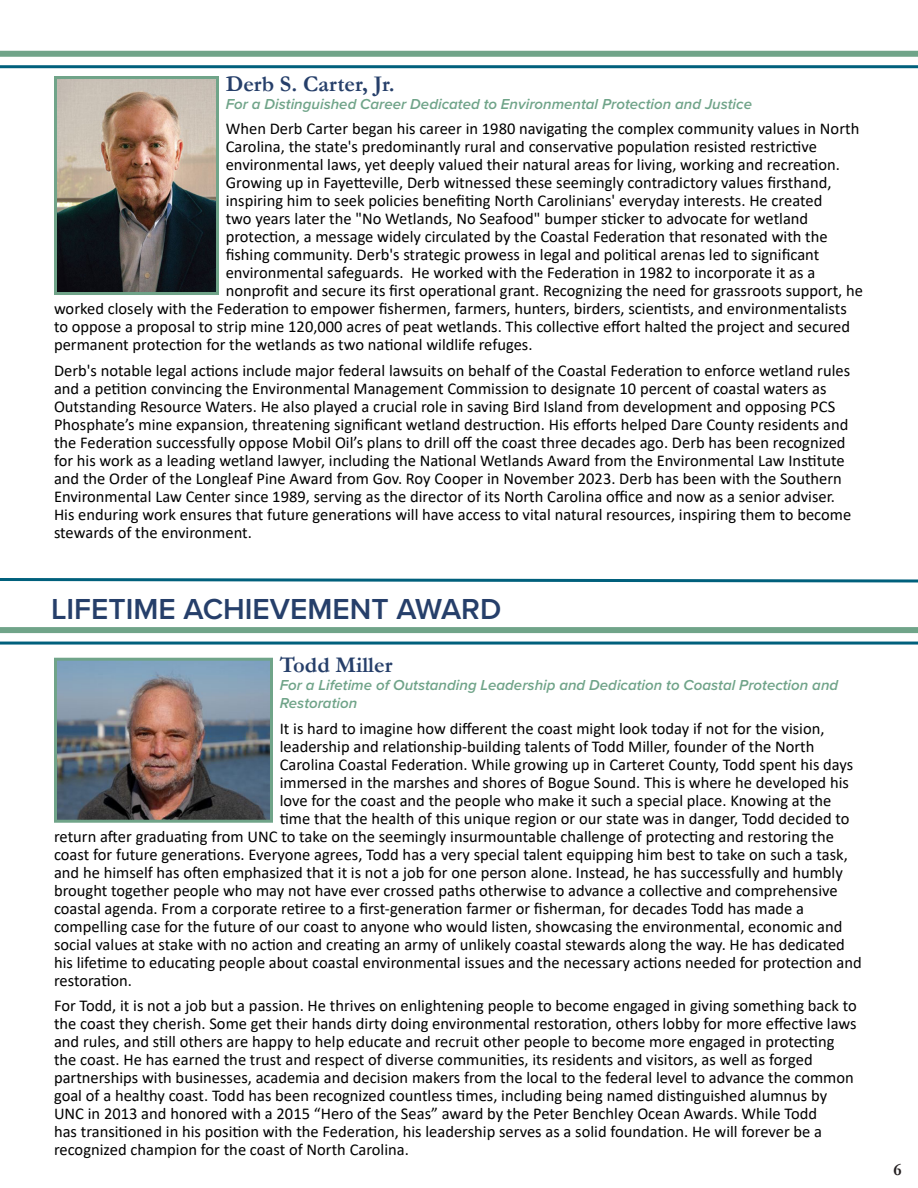
<style>
.page{position:relative;width:918px;height:1188px;background:#fff}
.page>*{position:absolute;margin:0;border:0;box-sizing:border-box;transform-origin:0 0}
.t1{font:600 30px "Proxima Nova";color:#263f6a}
.t2{font:700 22.5px "Garamond";color:#263f6a}
.t3{font:700 17.55px "Garamond";color:#231f20}
.t4{font:16.5px/18px "Calibri";color:#000}
.t5{font:italic 600 15px/18px "Proxima Nova";color:#70a489}
</style>
<div class="page">
<div style="left:0;top:51px;width:918px;height:6px;background:#70a489"></div>
<hr style="left:0;top:65px;width:918px;height:3px;background:#00607c">
<img style="left:58px;top:80px;width:157px;height:211px">
<div style="left:54px;top:76px;width:165px;height:219px;border:3px solid #70a489"></div>
<img style="left:58px;top:662px;width:211px;height:157px">
<div style="left:54px;top:658px;width:219px;height:165px;border:3px solid #70a489"></div>
<div style="left:0;top:627px;width:918px;height:6px;background:#70a489"></div>
<hr style="left:0;top:642px;width:918px;height:3px;background:#00607c">
<svg style="left:0;top:578px;width:918px;height:5px"></svg>
<p class="t2" style="left:226px;top:68px;width:171px">Derb S. Carter, Jr.</p>
<p class="t5" style="left:226px;top:94px;width:528px">For a Distinguished Career Dedicated to Environmental Protection and Justice</p>
<p class="t4" style="left:226px;top:119px;width:635px">When Derb Carter began his career in 1980 navigating the complex community values in North</p>
<p class="t4" style="left:226px;top:137px;width:593px">Carolina, the state's predominantly rural and conservative population resisted restrictive</p>
<p class="t4" style="left:226px;top:155px;width:616px">environmental laws, yet deeply valued their natural areas for living, working and recreation.</p>
<p class="t4" style="left:226px;top:173px;width:607px">Growing up in Fayetteville, Derb witnessed these seemingly contradictory values firsthand,</p>
<p class="t4" style="left:226px;top:191px;width:598px">inspiring him to seek policies benefiting North Carolinians' everyday interests. He created</p>
<p class="t4" style="left:226px;top:209px;width:584px">two years later the "No Wetlands, No Seafood" bumper sticker to advocate for wetland</p>
<p class="t4" style="left:226px;top:227px;width:604px">protection, a message widely circulated by the Coastal Federation that resonated with the</p>
<p class="t4" style="left:226px;top:245px;width:595px">fishing community. Derb's strategic prowess in legal and political arenas led to significant</p>
<p class="t4" style="left:226px;top:263px;width:591px">environmental safeguards. He worked with the Federation in 1982 to incorporate it as a</p>
<p class="t4" style="left:226px;top:281px;width:639px">nonprofit and secure its first operational grant. Recognizing the need for grassroots support, he</p>
<p class="t4" style="left:54px;top:299px;width:794px">worked closely with the Federation to empower fishermen, farmers, hunters, birders, scientists, and environmentalists</p>
<p class="t4" style="left:54px;top:317px;width:798px">to oppose a proposal to strip mine 120,000 acres of peat wetlands. This collective effort halted the project and secured</p>
<p class="t4" style="left:54px;top:335px;width:480px">permanent protection for the wetlands as two national wildlife refuges.</p>
<p class="t4" style="left:54px;top:361px;width:799px">Derb's notable legal actions include major federal lawsuits on behalf of the Coastal Federation to enforce wetland rules and a petition convincing the Environmental Management Commission to designate 10 percent of coastal waters as Outstanding Resource Waters. He also played a crucial role in saving Bird Island from development and opposing PCS Phosphate’s mine expansion, threatening significant wetland destruction. His efforts helped Dare County residents and the Federation successfully oppose Mobil Oil’s plans to drill off the coast three decades ago. Derb has been recognized for his work as a leading wetland lawyer, including the National Wetlands Award from the Environmental Law Institute and the Order of the Longleaf Pine Award from Gov. Roy Cooper in November 2023. Derb has been with the Southern Environmental Law Center since 1989, serving as the director of its North Carolina office and now as a senior adviser.<br>His enduring work ensures that future generations will have access to vital natural resources, inspiring them to become stewards of the environment.</p>
<p class="t1" style="left:51px;top:587px;width:452px">LIFETIME ACHIEVEMENT AWARD</p>
<p class="t2" style="left:280px;top:650px;width:114px">Todd Miller</p>
<p class="t5" style="left:280px;top:676px;width:560px">For a Lifetime of Outstanding Leadership and Dedication to Coastal Protection and<br>Restoration</p>
<p class="t4" style="left:280px;top:719px;width:546px">It is hard to imagine how different the coast might look today if not for the vision,</p>
<p class="t4" style="left:280px;top:737px;width:536px">leadership and relationship-building talents of Todd Miller, founder of the North</p>
<p class="t4" style="left:280px;top:755px;width:575px">Carolina Coastal Federation. While growing up in Carteret County, Todd spent his days</p>
<p class="t4" style="left:280px;top:773px;width:571px">immersed in the marshes and shores of Bogue Sound. This is where he developed his</p>
<p class="t4" style="left:280px;top:791px;width:553px">love for the coast and the people who make it such a special place. Knowing at the</p>
<p class="t4" style="left:280px;top:809px;width:571px">time that the health of this unique region or our state was in danger, Todd decided to</p>
<p class="t4" style="left:54px;top:827px;width:781px">return after graduating from UNC to take on the seemingly insurmountable challenge of protecting and restoring the</p>
<p class="t4" style="left:54px;top:845px;width:795px">coast for future generations. Everyone agrees, Todd has a very special talent equipping him best to take on such a task,</p>
<p class="t4" style="left:54px;top:863px;width:790px">and he himself has often emphasized that it is not a job for one person alone. Instead, he has successfully and humbly</p>
<p class="t4" style="left:54px;top:881px;width:785px">brought together people who may not have ever crossed paths otherwise to advance a collective and comprehensive</p>
<p class="t4" style="left:54px;top:899px;width:752px">coastal agenda. From a corporate retiree to a first-generation farmer or fisherman, for decades Todd has made a</p>
<p class="t4" style="left:54px;top:917px;width:790px">compelling case for the future of our coast to anyone who would listen, showcasing the environmental, economic and</p>
<p class="t4" style="left:54px;top:935px;width:792px">social values at stake with no action and creating an army of unlikely coastal stewards along the way. He has dedicated</p>
<p class="t4" style="left:54px;top:953px;width:809px">his lifetime to educating people about coastal environmental issues and the necessary actions needed for protection and</p>
<p class="t4" style="left:54px;top:971px;width:80px">restoration.</p>
<p class="t4" style="left:54px;top:997px;width:804px">For Todd, it is not a job but a passion. He thrives on enlightening people to become engaged in giving something back to the coast they cherish. Some get their hands dirty doing environmental restoration, others lobby for more effective laws and rules, and still others are happy to help educate and recruit other people to become more engaged in protecting the coast. He has earned the trust and respect of diverse communities, its residents and visitors, as well as forged partnerships with businesses, academia and decision makers from the local to the federal level to advance the common goal of a healthy coast. Todd has been recognized countless times, including being named distinguished alumnus by UNC in 2013 and honored with a 2015 “Hero of the Seas” award by the Peter Benchley Ocean Awards. While Todd<br>has transitioned in his position with the Federation, his leadership serves as a solid foundation. He will forever be a recognized champion for the coast of North Carolina.</p>
<p class="t3" style="left:894px;top:1158px;width:10px">6</p>
</div>
